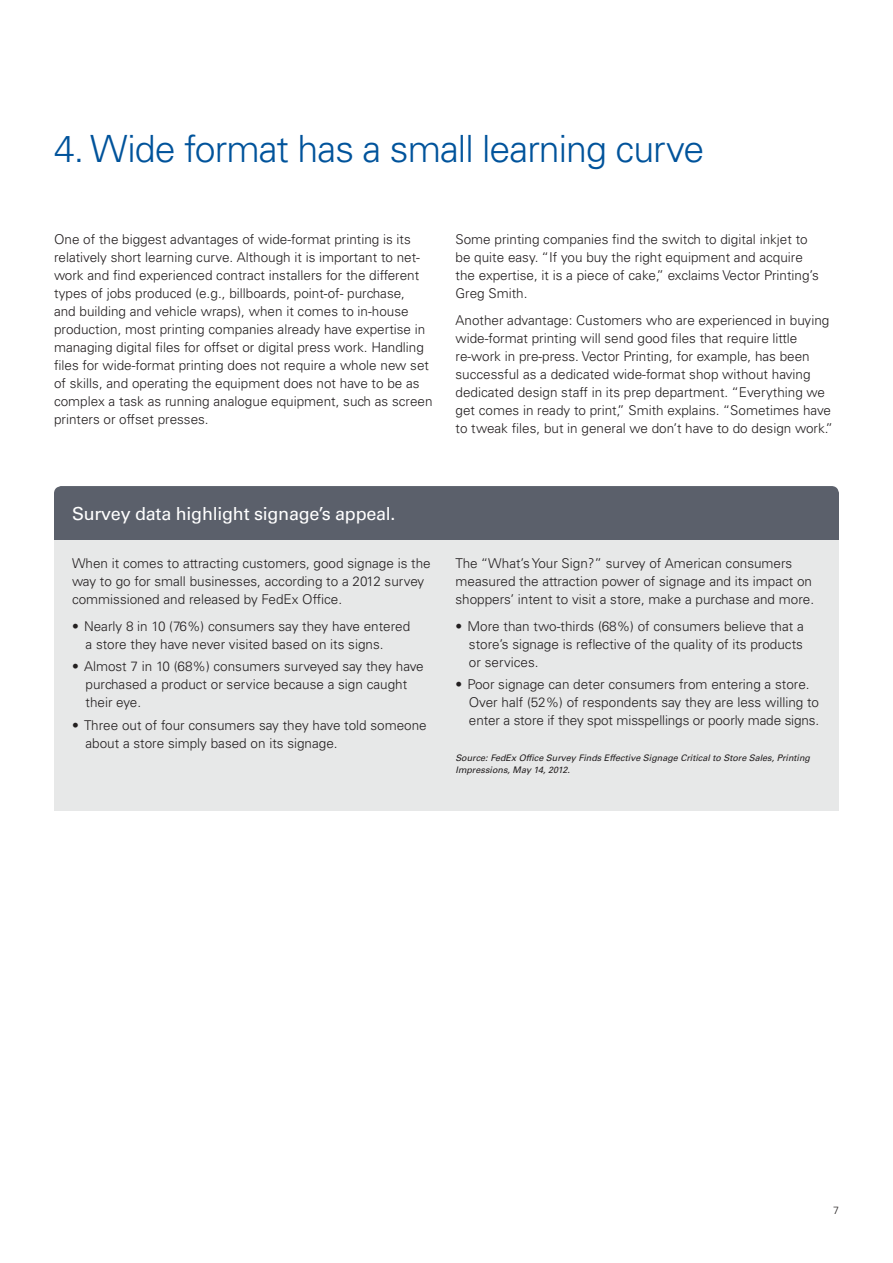
<style>
.page{position:relative;width:893px;height:1263px;background:#fff}
.page>*{position:absolute;margin:0;border:0;box-sizing:border-box;transform-origin:0 0}
.t1{font:300 37.5px "Univers LT Std";letter-spacing:-.025em;color:#00539b}
.t2{font:18px "Univers LT Std";letter-spacing:-.015em;color:#fff}
.t3{font:300 13.5px/18px "Univers LT Std";color:#231f20}
.t4{font:300 10.5px "Univers LT Std";color:#231f20}
.t5{font:italic 9px/11.2px "Univers LT Std";color:#231f20}
</style>
<div class="page">
<div style="left:54px;top:486px;width:785px;height:54px;background:#5b606b"></div>
<div style="left:54px;top:540px;width:785px;height:270px;background:#e7e8e8"></div>
<h1 class="t1" style="left:54px;top:126px;width:652px">4. Wide format has a small learning curve</h1>
<p class="t3" style="left:54px;top:230px;width:380px">One of the biggest advantages of wide-format printing is its relatively short learning curve. Although it is important to net&shy;work and find experienced contract installers for the different types of jobs produced (e.g., billboards, point-of- purchase,<br>and building and vehicle wraps), when it comes to in-house production, most printing companies already have expertise in managing digital files for offset or digital press work. Handling files for wide-format printing does not require a whole new set of skills, and operating the equipment does not have to be as complex a task as running analogue equipment, such as screen printers or offset presses.</p>
<p class="t3" style="left:455px;top:230px;width:365px">Some printing companies find the switch to digital inkjet to be quite easy. “If you buy the right equipment and acquire the expertise, it is a piece of cake,” exclaims Vector Printing’s Greg Smith.</p>
<p class="t3" style="left:455px;top:311px;width:379px">Another advantage: Customers who are experienced in buying wide-format printing will send good files that require little re-work in pre-press. Vector Printing, for example, has been successful as a dedicated wide-format shop without having dedicated design staff in its prep department. “Everything we get comes in ready to print,” Smith explains. “Sometimes have to tweak files, but in general we don’t have to do design work.”</p>
<h2 class="t2" style="left:72px;top:502px;width:325px">Survey data highlight signage’s appeal.</h2>
<p class="t3" style="left:72px;top:554px;width:360px">When it comes to attracting customers, good signage is the way to go for small businesses, according to a 2012 survey commissioned and released by FedEx Office.</p>
<p class="t3" style="left:86px;top:617px;width:326px;text-indent:-14px">• Nearly 8 in 10 (76%) consumers say they have entered a store they have never visited based on its signs.</p>
<p class="t3" style="left:86px;top:657px;width:340px;text-indent:-14px">• Almost 7 in 10 (68%) consumers surveyed say they have purchased a product or service because a sign caught their eye.</p>
<p class="t3" style="left:86px;top:716px;width:343px;text-indent:-14px">• Three out of four consumers say they have told someone about a store simply based on its signage.</p>
<p class="t3" style="left:455px;top:554px;width:360px">The “What’s Your Sign?” survey of American consumers measured the attraction power of signage and its impact on shoppers’ intent to visit a store, make a purchase and more.</p>
<p class="t3" style="left:469px;top:617px;width:336px;text-align:justify;text-indent:-14px">• More than two-thirds (68%) of consumers believe that a store’s signage is reflective of the quality of its products or services.</p>
<p class="t3" style="left:469px;top:675px;width:352px;text-indent:-14px">• Poor signage can deter consumers from entering a store.<br>Over half (52%) of respondents say they are less willing to enter a store if they spot misspellings or poorly made signs.</p>
<p class="t5" style="left:455px;top:753px;width:356px">Source: FedEx Office Survey Finds Effective Signage Critical to Store Sales, Printing<br>Impressions, May 14, 2012.</p>
<p class="t4" style="left:833px;top:1203px;width:7px">7</p>
</div>
